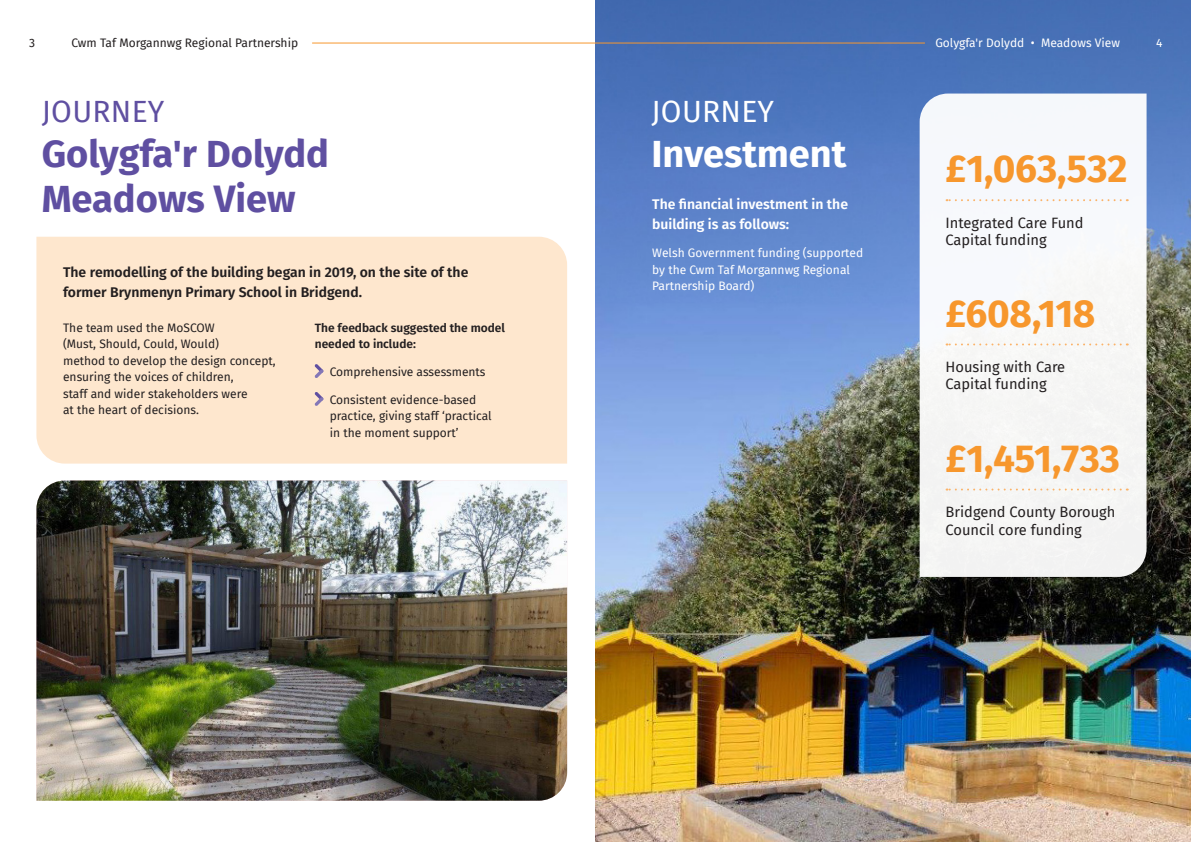
<style>
.page{position:relative;width:1191px;height:842px;background:#fff}
.page>*{position:absolute;margin:0;border:0;box-sizing:border-box;transform-origin:0 0}
.Bullet_Text{font:700 38.8px "Fira Sans";letter-spacing:-.01em;color:#f7972d}
.Heading_A{font:700 38px/45px "Fira Sans";color:#5f4fa1}
.Heading_A-2{font:700 38px "Fira Sans";color:#fff}
.Heading_A-3{font:30px "Fira Sans";letter-spacing:.01em;color:#5f4fa1}
.Heading_A-4{font:30px "Fira Sans";letter-spacing:.01em;color:#fff}
.Bullet_Text-2{font:14.6px/17.6px "Fira Sans";color:#231f20}
.t1{font:600 14px/20px "Fira Sans";color:#231f20}
.t2{font:600 14px/20px "Fira Sans";color:#fff}
.t3{font:12px/16.5px "Fira Sans";color:#231f20}
.t4{font:12px/16.5px "Fira Sans";color:#fff}
.t5{font:600 12px/16.5px "Fira Sans";color:#231f20}
</style>
<div class="page">
<div style="left:36px;top:237px;width:531px;height:227px;background:#fee7ce"></div>
<img style="left:595px;top:0;width:596px;height:842px">
<div style="left:919px;top:94px;width:227px;height:483px;background:#f6f8f7"></div>
<hr style="left:312px;top:43px;width:612px;height:1px;background:#f7972d">
<svg style="left:314px;top:364px;width:9px;height:14px"></svg>
<svg style="left:314px;top:392px;width:9px;height:14px"></svg>
<svg style="left:946px;top:199px;width:174px;height:2px"></svg>
<svg style="left:946px;top:343px;width:174px;height:2px"></svg>
<svg style="left:946px;top:488px;width:174px;height:2px"></svg>
<img style="left:36px;top:480px;width:531px;height:321px">
<p class="t3" style="left:29px;top:34px;width:7px">3</p>
<p class="t3" style="left:72px;top:34px;width:228px">Cwm Taf Morgannwg Regional Partnership</p>
<p class="t4" style="left:935px;top:34px;width:186px">Golygfa'r Dolydd • Meadows View</p>
<p class="t4" style="left:1156px;top:34px;width:8px">4</p>
<p class="Heading_A-3" style="left:42px;top:88px;width:124px">JOURNEY</p>
<p class="Heading_A" style="left:42px;top:128px;width:289px">Golygfa'r Dolydd<br>Meadows View</p>
<p class="t1" style="left:63px;top:261px;width:407px">The remodelling of the building began in 2019, on the site of the former Brynmenyn Primary School in Bridgend.</p>
<p class="t3" style="left:63px;top:319px;width:214px">The team used the MoSCOW<br>(Must, Should, Could, Would)<br>method to develop the design concept, ensuring the voices of children,<br>staff and wider stakeholders were<br>at the heart of decisions.</p>
<p class="t5" style="left:315px;top:318px;width:192px">The feedback suggested the model needed to include:</p>
<p class="t3" style="left:330px;top:363px;width:157px">Comprehensive assessments</p>
<p class="t3" style="left:330px;top:391px;width:163px">Consistent evidence-based practice, giving staff ‘practical in the moment support’</p>
<p class="Heading_A-4" style="left:651px;top:88px;width:124px">JOURNEY</p>
<p class="Heading_A-2" style="left:651px;top:121px;width:197px">Investment</p>
<p class="t2" style="left:652px;top:194px;width:197px">The financial investment in the building is as follows:</p>
<p class="t4" style="left:652px;top:244px;width:212px">Welsh Government funding (supported by the Cwm Taf Morgannwg Regional<br>Partnership Board)</p>
<p class="Bullet_Text" style="left:945px;top:136px;width:183px">£1,063,532</p>
<p class="Bullet_Text-2" style="left:945px;top:213px;width:139px">Integrated Care Fund<br>Capital funding</p>
<p class="Bullet_Text" style="left:945px;top:280px;width:151px">£608,118</p>
<p class="Bullet_Text-2" style="left:945px;top:358px;width:121px">Housing with Care<br>Capital funding</p>
<p class="Bullet_Text" style="left:945px;top:425px;width:176px">£1,451,733</p>
<p class="Bullet_Text-2" style="left:945px;top:503px;width:171px">Bridgend County Borough<br>Council core funding</p>
</div>
